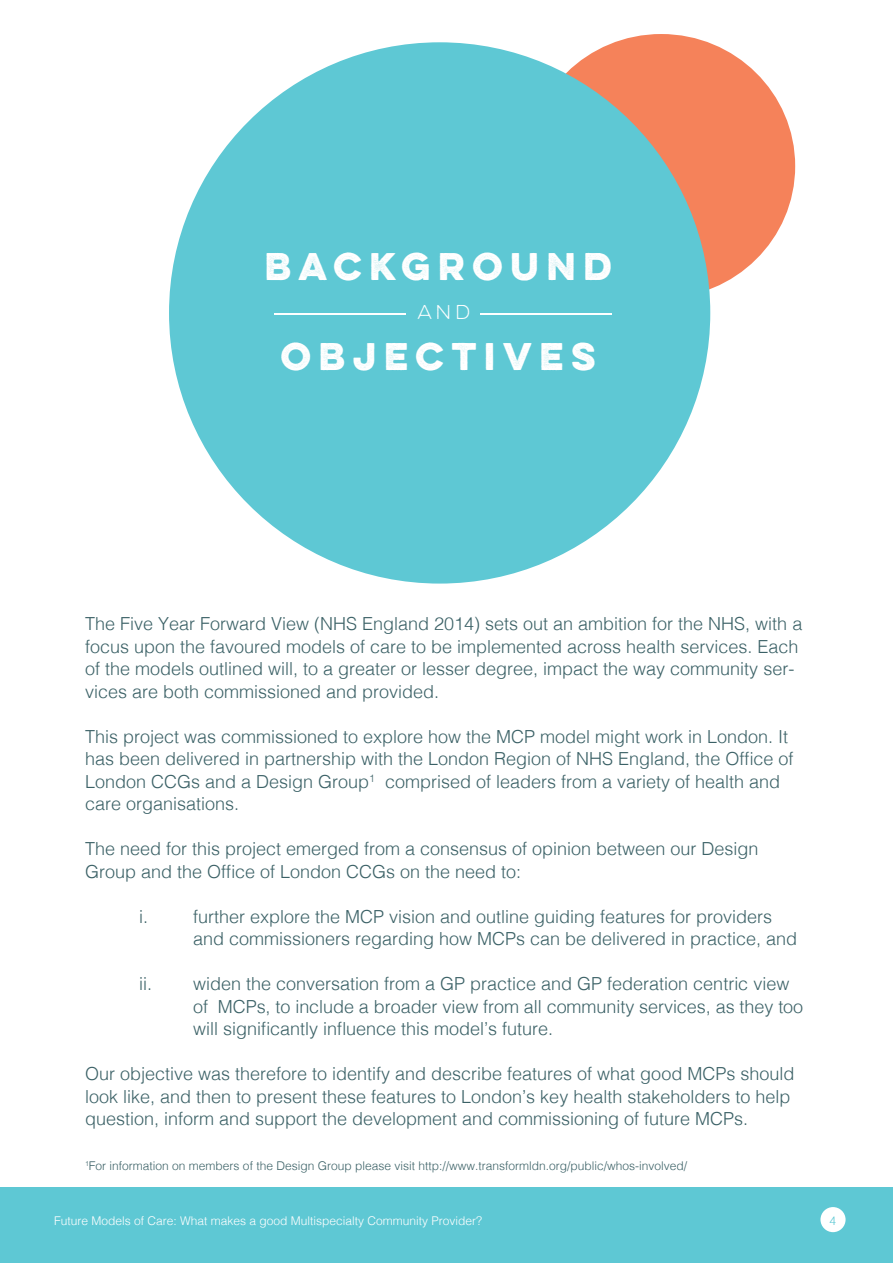
<style>
.page{position:relative;width:893px;height:1263px;background:#fff}
.page>*{position:absolute;margin:0;border:0;box-sizing:border-box;transform-origin:0 0}
.t1{font:700 34.5px "Lulo One";color:#fff}
.t2{font:300 18px/22.5px "Helvetica";color:#3b6166}
.t3{font:18px "Lulo One";color:#fff}
.t4{font:300 12px "Helvetica";color:#3b6166}
.t5{font:300 12px "Helvetica";color:#fff}
.t6{font:300 12px "Helvetica";color:#5ec8d4}
</style>
<div class="page">
<div style="left:0;top:1187px;width:893px;height:76px;background:#5ec8d4"></div>
<div style="left:820px;top:1207px;width:26px;height:25px;background:#fff;border-radius:50%"></div>
<div style="left:527px;top:34px;width:268px;height:264px;background:#f5825a;border-radius:50%"></div>
<div style="left:169px;top:42px;width:541px;height:542px;background:#5ec8d4;border-radius:50%"></div>
<hr style="left:274px;top:313px;width:132px;height:2px;background:#fff">
<hr style="left:480px;top:313px;width:132px;height:2px;background:#fff">
<h1 class="t1" style="left:265px;top:240px;width:356px">BACKGROUND</h1>
<p class="t3" style="left:417px;top:300px;width:58px">and</p>
<h1 class="t1" style="left:281px;top:330px;width:324px">OBJECTIVES</h1>
<p class="t2" style="left:85px;top:611px;width:719px">The Five Year Forward View (NHS England 2014) sets out an ambition for the NHS, with a focus upon the favoured models of care to be implemented across health services. Each of the models outlined will, to a greater or lesser degree, impact the way community ser&shy;vices are both commissioned and provided.</p>
<p class="t2" style="left:85px;top:724px;width:710px">This project was commissioned to explore how the MCP model might work in London. It has been delivered in partnership with the London Region of NHS England, the Office of London CCGs and a Design Group<sup>1</sup> comprised of leaders from a variety of health and care organisations.</p>
<p class="t2" style="left:85px;top:836px;width:675px">The need for this project emerged from a consensus of opinion between our Design<br>Group and the Office of London CCGs on the need to:</p>
<p class="t2" style="left:139px;top:904px;width:10px">i.</p>
<p class="t2" style="left:193px;top:904px;width:606px">further explore the MCP vision and outline guiding features for providers and commissioners regarding how MCPs can be delivered in practice, and</p>
<p class="t2" style="left:193px;top:971px;width:612px;text-indent:-54px">ii. widen the conversation from a GP practice and GP federation centric view of MCPs, to include a broader view from all community services, as they too will significantly influence this model’s future.</p>
<p class="t2" style="left:85px;top:1061px;width:711px">Our objective was therefore to identify and describe features of what good MCPs should look like, and then to present these features to London’s key health stakeholders to help question, inform and support the development and commissioning of future MCPs.</p>
<p class="t4" style="left:85px;top:1156px;width:604px"><sup>1</sup>For information on members of the Design Group please visit http://www.transformldn.org/public/whos-involved/</p>
<p class="t5" style="left:54px;top:1210px;width:430px">Future Models of Care: What makes a good Multispecialty Community Provider?</p>
<p class="t6" style="left:829px;top:1210px;width:8px">4</p>
</div>
